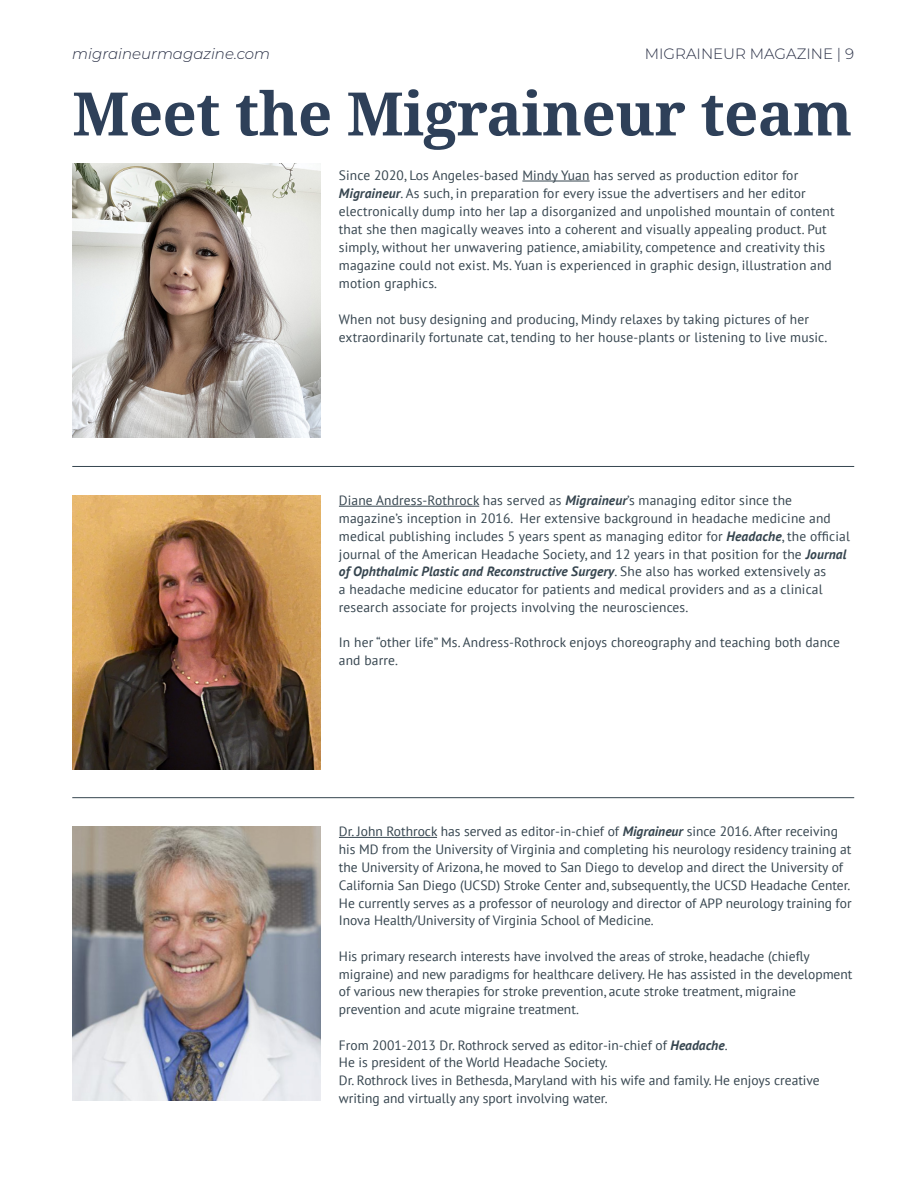
<style>
.page{position:relative;width:918px;height:1188px;background:#fff}
.page>*{position:absolute;margin:0;border:0;box-sizing:border-box;transform-origin:0 0}
.t1{font:700 60px "Droid Serif";letter-spacing:-.01em;color:#2e4059}
.t2{font:italic 300 15px "Montserrat";color:#292f45}
.t3{font:300 15px "Montserrat";color:#292f45}
.t4{font:13.5px/17.9px "PT Sans";color:#36454f}
.s1{font-weight:700;font-style:italic}
</style>
<div class="page">
<img style="left:72px;top:826px;width:249px;height:274px">
<img style="left:72px;top:164px;width:249px;height:274px">
<hr style="left:522px;top:181px;width:68px;height:1px;background:#36454f">
<img style="left:72px;top:495px;width:249px;height:274px">
<hr style="left:339px;top:506px;width:140px;height:1px;background:#36454f">
<hr style="left:339px;top:837px;width:98px;height:1px;background:#36454f">
<hr style="left:72px;top:466px;width:782px;height:1px;background:#36454f">
<hr style="left:72px;top:797px;width:782px;height:1px;background:#36454f">
<p class="t2" style="left:72px;top:43px;width:199px">migraineurmagazine.com</p>
<p class="t3" style="left:645px;top:43px;width:211px">MIGRAINEUR MAGAZINE | 9</p>
<h1 class="t1" style="left:72px;top:80px;width:781px">Meet the Migraineur team</h1>
<p class="t4" style="left:339px;top:166px;width:497px">Since 2020, Los Angeles-based Mindy Yuan has served as production editor for <span class="s1">Migraineur</span>. As such, in preparation for every issue the advertisers and her editor electronically dump into her lap a disorganized and unpolished mountain of content that she then magically weaves into a coherent and visually appealing product. Put simply, without her unwavering patience, amiability, competence and creativity this magazine could not exist. Ms. Yuan is experienced in graphic design, illustration and motion graphics.</p>
<p class="t4" style="left:339px;top:310px;width:490px">When not busy designing and producing, Mindy relaxes by taking pictures of her extraordinarily fortunate cat, tending to her house-plants or listening to live music.</p>
<p class="t4" style="left:339px;top:491px;width:513px">Diane Andress-Rothrock has served as <span class="s1">Migraineur</span>’s managing editor since the magazine’s inception in 2016. Her extensive background in headache medicine and medical publishing includes 5 years spent as managing editor for <span class="s1">Headache</span>, the official journal of the American Headache Society, and 12 years in that position for the <span class="s1">Journal of Ophthalmic Plastic and Reconstructive Surgery</span>. She also has worked extensively as<br>a headache medicine educator for patients and medical providers and as a clinical research associate for projects involving the neurosciences.</p>
<p class="t4" style="left:339px;top:633px;width:503px">In her “other life” Ms. Andress-Rothrock enjoys choreography and teaching both dance and barre.</p>
<p class="t4" style="left:339px;top:822px;width:514px">Dr. John Rothrock has served as editor-in-chief of <span class="s1">Migraineur</span> since 2016. After receiving his MD from the University of Virginia and completing his neurology residency training at the University of Arizona, he moved to San Diego to develop and direct the University of California San Diego (UCSD) Stroke Center and, subsequently, the UCSD Headache Center.<br>He currently serves as a professor of neurology and director of APP neurology training for Inova Health/University of Virginia School of Medicine.</p>
<p class="t4" style="left:339px;top:947px;width:515px">His primary research interests have involved the areas of stroke, headache (chiefly migraine) and new paradigms for healthcare delivery. He has assisted in the development of various new therapies for stroke prevention, acute stroke treatment, migraine prevention and acute migraine treatment.</p>
<p class="t4" style="left:339px;top:1036px;width:482px">From 2001-2013 Dr. Rothrock served as editor-in-chief of <span class="s1">Headache</span>.<br>He is president of the World Headache Society.<br>Dr. Rothrock lives in Bethesda, Maryland with his wife and family. He enjoys creative writing and virtually any sport involving water.</p>
</div>
